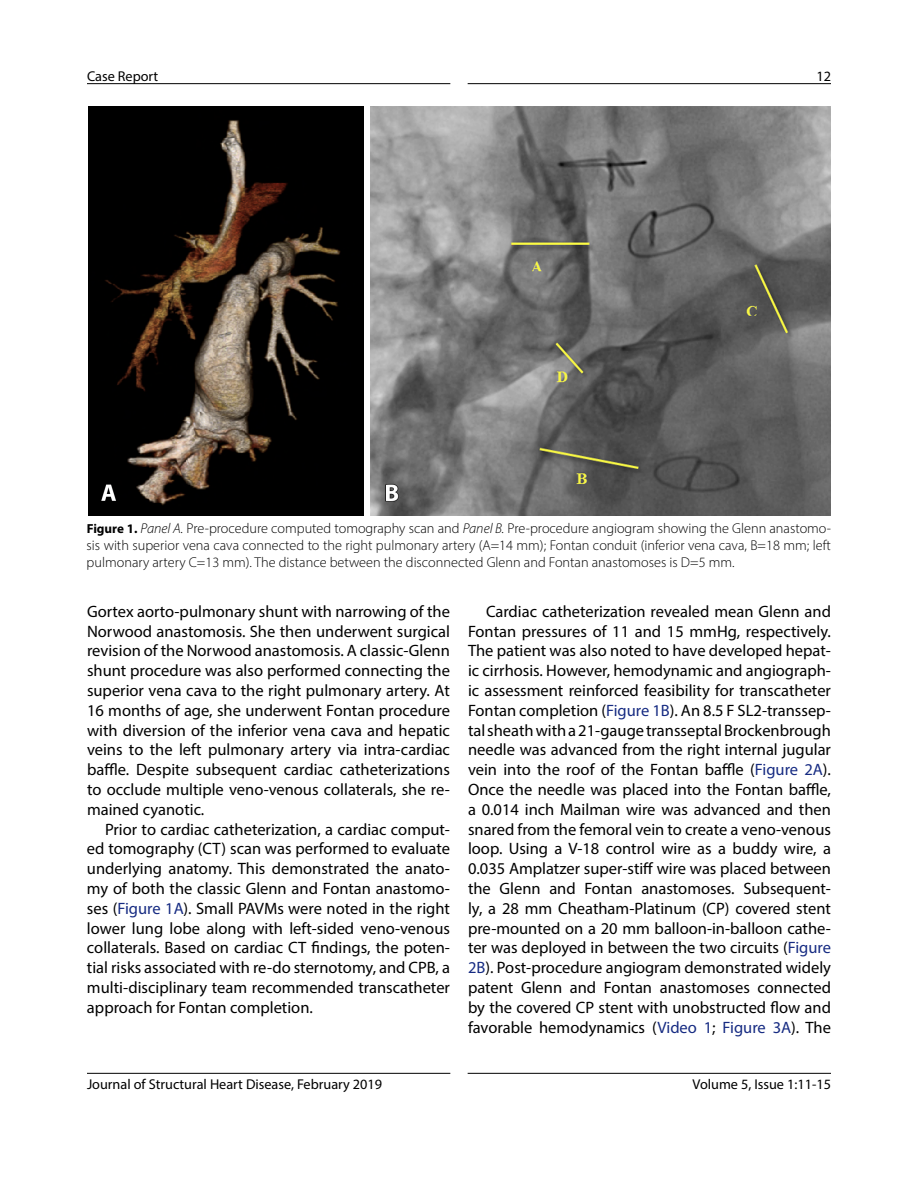
<style>
.page{position:relative;width:918px;height:1188px;background:#fff}
.page>*{position:absolute;margin:0;border:0;box-sizing:border-box;transform-origin:0 0}
.t1{font:16.5px/19.8px "Myriad Pro";color:#000;text-align:justify}
.t2{font:300 14.25px/17.1px "Myriad Pro";color:#000;text-align:justify}
.t3{font:14.25px "Myriad Pro";color:#000}
.s1{font-weight:700;font-size:13.2px}
.s2{font-style:italic}
.s3{color:#162b82}
</style>
<div class="page">
<hr style="left:87px;top:1073px;width:363px;height:1px;background:#000">
<hr style="left:468px;top:1073px;width:363px;height:1px;background:#000">
<hr style="left:87px;top:83px;width:363px;height:1px;background:#000">
<hr style="left:468px;top:83px;width:363px;height:1px;background:#000">
<img style="left:88px;top:107px;width:743px;height:408px">
<div style="left:364px;top:100px;width:5px;height:418px;background:#fff"></div>
<p class="t3" style="left:87px;top:67px;width:73px">Case Report</p>
<p class="t3" style="left:816px;top:67px;width:16px">12</p>
<p class="t2" style="left:87px;top:520px;width:746px"><span class="s1">Figure 1.</span> <span class="s2">Panel A.</span> Pre-procedure computed tomography scan and <span class="s2">Panel B.</span> Pre-procedure angiogram showing the Glenn anastomo&shy;sis with superior vena cava connected to the right pulmonary artery (A=14 mm); Fontan conduit (inferior vena cava, B=18 mm; left pulmonary artery C=13 mm). The distance between the disconnected Glenn and Fontan anastomoses is D=5 mm.</p>
<p class="t1" style="left:87px;top:601px;width:365px">Gortex aorto-pulmonary shunt with narrowing of the Norwood anastomosis. She then underwent surgical revision of the Norwood anastomosis. A classic-Glenn shunt procedure was also performed connecting the superior vena cava to the right pulmonary artery. At 16 months of age, she underwent Fontan procedure with diversion of the inferior vena cava and hepatic veins to the left pulmonary artery via intra-cardiac baffle. Despite subsequent cardiac catheterizations to occlude multiple veno-venous collaterals, she re&shy;mained cyanotic.</p>
<p class="t1" style="left:87px;top:819px;width:365px;text-indent:18px">Prior to cardiac catheterization, a cardiac comput&shy;ed tomography (CT) scan was performed to evaluate underlying anatomy. This demonstrated the anato&shy;my of both the classic Glenn and Fontan anastomo&shy;ses (<span class="s3">Figure 1A</span>). Small PAVMs were noted in the right lower lung lobe along with left-sided veno-venous collaterals. Based on cardiac CT findings, the poten&shy;tial risks associated with re-do sternotomy, and CPB, a multi-disciplinary team recommended transcatheter approach for Fontan completion.</p>
<p class="t3" style="left:87px;top:1075px;width:297px">Journal of Structural Heart Disease, February 2019</p>
<p class="t1" style="left:468px;top:601px;width:365px;text-indent:18px">Cardiac catheterization revealed mean Glenn and Fontan pressures of 11 and 15 mmHg, respectively.<br>The patient was also noted to have developed hepat&shy;ic cirrhosis. However, hemodynamic and angiograph&shy;ic assessment reinforced feasibility for transcatheter Fontan completion (<span class="s3">Figure 1B</span>). An 8.5 F SL2-transsep&shy;tal sheath with a 21-gauge transseptal Brockenbrough needle was advanced from the right internal jugular vein into the roof of the Fontan baffle (<span class="s3">Figure 2A</span>).<br>Once the needle was placed into the Fontan baffle, a 0.014 inch Mailman wire was advanced and then snared from the femoral vein to create a veno-venous loop. Using a V-18 control wire as a buddy wire, a 0.035 Amplatzer super-stiff wire was placed between the Glenn and Fontan anastomoses. Subsequent&shy;ly, a 28 mm Cheatham-Platinum (CP) covered stent pre-mounted on a 20 mm balloon-in-balloon cathe&shy;ter was deployed in between the two circuits (<span class="s3">Figure 2B</span>). Post-procedure angiogram demonstrated widely patent Glenn and Fontan anastomoses connected by the covered CP stent with unobstructed flow and favorable hemodynamics (<span class="s3">Video 1</span>; <span class="s3">Figure 3A</span>). The</p>
<p class="t3" style="left:693px;top:1075px;width:140px">Volume 5, Issue 1:11-15</p>
</div>
